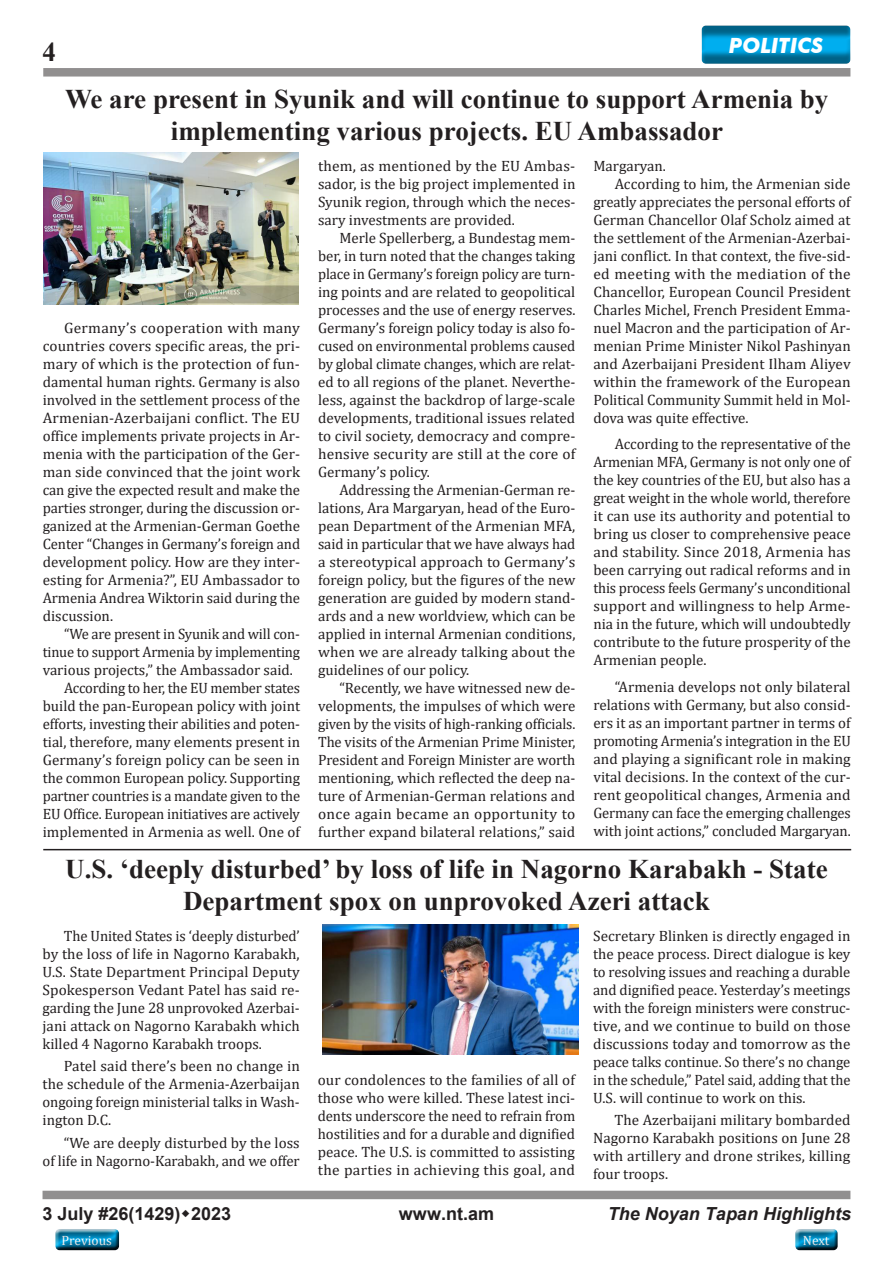
<style>
.page{position:relative;width:893px;height:1263px;background:#fff}
.page>*{position:absolute;margin:0;border:0;box-sizing:border-box;transform-origin:0 0}
.t1{font:700 27px/32.4px "Times New Roman";color:#231f20;text-align:center}
.t2{font:italic 700 21px "Futura BT";color:#fff}
.t3{font:700 18px "Arial";color:#231f20}
.t4{font:italic 700 18px "Arial";color:#231f20}
.t5{font:15px/18px "Cambria";color:#231f20;text-align:justify}
.t6{font:13.5px "Cambria";color:#fff}
</style>
<div class="page">
<div style="left:792px;top:1228px;width:50px;height:27px;background:#231f20;opacity:.75"></div>
<div style="left:52px;top:1228px;width:72px;height:27px;background:#231f20;opacity:.75"></div>
<div style="left:43px;top:68px;width:807px;height:9px;background:#918f8f"></div>
<div style="left:43px;top:1191px;width:807px;height:8px;background:#918f8f"></div>
<div style="left:700px;top:24px;width:151px;height:41px;background:#231f20;opacity:.5"></div>
<hr style="left:43px;top:849px;width:808px;height:1px;background:#231f20">
<img style="left:43px;top:152px;width:256px;height:152px">
<img style="left:322px;top:925px;width:256px;height:130px">
<h1 class="t1" style="left:43px;top:35px;width:15px">4</h1>
<h2 class="t2" style="left:729px;top:32px;width:96px">POLITICS</h2>
<h1 class="t1" style="left:65px;top:82px;width:765px">We are present in Syunik and will continue to support Armenia by implementing various projects. EU Ambassador</h1>
<p class="t5" style="left:318px;top:157px;width:259px">them, as mentioned by the EU Ambas&shy;sador, is the big project implemented in Syunik region, through which the neces&shy;sary investments are provided.</p>
<p class="t5" style="left:318px;top:229px;width:259px;text-indent:21px">Merle Spellerberg, a Bundestag mem&shy;ber, in turn noted that the changes taking place in Germany’s foreign policy are turn&shy;ing points and are related to geopolitical processes and the use of energy reserves.<br>Germany’s foreign policy today is also fo&shy;cused on environmental problems caused by global climate changes, which are relat&shy;ed to all regions of the planet. Neverthe&shy;less, against the backdrop of large-scale developments, traditional issues related to civil society, democracy and compre&shy;hensive security are still at the core of Germany’s policy.</p>
<p class="t5" style="left:318px;top:481px;width:259px;text-indent:21px">Addressing the Armenian-German re&shy;lations, Ara Margaryan, head of the Euro&shy;pean Department of the Armenian MFA, said in particular that we have always had a stereotypical approach to Germany’s foreign policy, but the figures of the new generation are guided by modern stand&shy;ards and a new worldview, which can be applied in internal Armenian conditions, when we are already talking about the guidelines of our policy.</p>
<p class="t5" style="left:318px;top:679px;width:259px;text-indent:21px">“Recently, we have witnessed new de&shy;velopments, the impulses of which were given by the visits of high-ranking officials.<br>The visits of the Armenian Prime Minister, President and Foreign Minister are worth mentioning, which reflected the deep na&shy;ture of Armenian-German relations and once again became an opportunity to further expand bilateral relations,” said</p>
<p class="t5" style="left:593px;top:157px;width:74px">Margaryan.</p>
<p class="t5" style="left:593px;top:175px;width:259px;text-indent:21px">According to him, the Armenian side greatly appreciates the personal efforts of German Chancellor Olaf Scholz aimed at the settlement of the Armenian-Azerbai&shy;jani conflict. In that context, the five-sid&shy;ed meeting with the mediation of the Chancellor, European Council President Charles Michel, French President Emma&shy;nuel Macron and the participation of Ar&shy;menian Prime Minister Nikol Pashinyan and Azerbaijani President Ilham Aliyev within the framework of the European Political Community Summit held in Mol&shy;dova was quite effective.</p>
<p class="t5" style="left:593px;top:435px;width:259px;text-indent:21px">According to the representative of the Armenian MFA, Germany is not only one of the key countries of the EU, but also has a great weight in the whole world, therefore it can use its authority and potential to bring us closer to comprehensive peace and stability. Since 2018, Armenia has been carrying out radical reforms and in this process feels Germany’s unconditional support and willingness to help Arme&shy;nia in the future, which will undoubtedly contribute to the future prosperity of the Armenian people.</p>
<p class="t5" style="left:593px;top:678px;width:259px;text-indent:21px">“Armenia develops not only bilateral relations with Germany, but also consid&shy;ers it as an important partner in terms of promoting Armenia’s integration in the EU and playing a significant role in making vital decisions. In the context of the cur&shy;rent geopolitical changes, Armenia and Germany can face the emerging challenges with joint actions,” concluded Margaryan.</p>
<h1 class="t1" style="left:65px;top:852px;width:764px">U.S. ‘deeply disturbed’ by loss of life in Nagorno Karabakh - State<br>Department spox on unprovoked Azeri attack</h1>
<p class="t5" style="left:43px;top:927px;width:259px;text-indent:21px">The United States is ‘deeply disturbed’ by the loss of life in Nagorno Karabakh, U.S. State Department Principal Deputy Spokesperson Vedant Patel has said re&shy;garding the June 28 unprovoked Azerbai&shy;jani attack on Nagorno Karabakh which killed 4 Nagorno Karabakh troops.</p>
<p class="t5" style="left:43px;top:1057px;width:259px;text-indent:21px">Patel said there’s been no change in the schedule of the Armenia-Azerbaijan ongoing foreign ministerial talks in Wash&shy;ington D.C.</p>
<p class="t5" style="left:43px;top:1133px;width:259px;text-align:right">“We are deeply disturbed by the loss<br>of life in Nagorno-Karabakh, and we offer</p>
<p class="t5" style="left:43px;top:319px;width:259px;text-indent:21px">Germany’s cooperation with many countries covers specific areas, the pri&shy;mary of which is the protection of fun&shy;damental human rights. Germany is also involved in the settlement process of the Armenian-Azerbaijani conflict. The EU office implements private projects in Ar&shy;menia with the participation of the Ger&shy;man side convinced that the joint work can give the expected result and make the parties stronger, during the discussion or&shy;ganized at the Armenian-German Goethe Center “Changes in Germany’s foreign and development policy. How are they inter&shy;esting for Armenia?”, EU Ambassador to Armenia Andrea Wiktorin said during the discussion.</p>
<p class="t5" style="left:43px;top:625px;width:259px;text-indent:21px">“We are present in Syunik and will con&shy;tinue to support Armenia by implementing various projects,” the Ambassador said.</p>
<p class="t5" style="left:43px;top:679px;width:259px;text-indent:21px">According to her, the EU member states build the pan-European policy with joint efforts, investing their abilities and poten&shy;tial, therefore, many elements present in Germany’s foreign policy can be seen in the common European policy. Supporting partner countries is a mandate given to the EU Office. European initiatives are actively implemented in Armenia as well. One of</p>
<p class="t5" style="left:593px;top:927px;width:259px">Secretary Blinken is directly engaged in the peace process. Direct dialogue is key to resolving issues and reaching a durable and dignified peace. Yesterday’s meetings with the foreign ministers were construc&shy;tive, and we continue to build on those discussions today and tomorrow as the peace talks continue. So there’s no change in the schedule,” Patel said, adding that the U.S. will continue to work on this.</p>
<p class="t5" style="left:593px;top:1111px;width:259px;text-indent:21px">The Azerbaijani military bombarded Nagorno Karabakh positions on June 28 with artillery and drone strikes, killing four troops.</p>
<p class="t5" style="left:318px;top:1071px;width:259px">our condolences to the families of all of those who were killed. These latest inci&shy;dents underscore the need to refrain from hostilities and for a durable and dignified peace. The U.S. is committed to assisting the parties in achieving this goal, and</p>
<p class="t3" style="left:43px;top:1201px;width:190px">3 July #26(1429) 2023</p>
<p class="t3" style="left:399px;top:1201px;width:97px">www.nt.am</p>
<p class="t4" style="left:608px;top:1202px;width:245px">The Noyan Tapan Highlights</p>
<p class="t6" style="left:62px;top:1232px;width:52px">Previous</p>
<p class="t6" style="left:803px;top:1232px;width:28px">Next</p>
</div>
